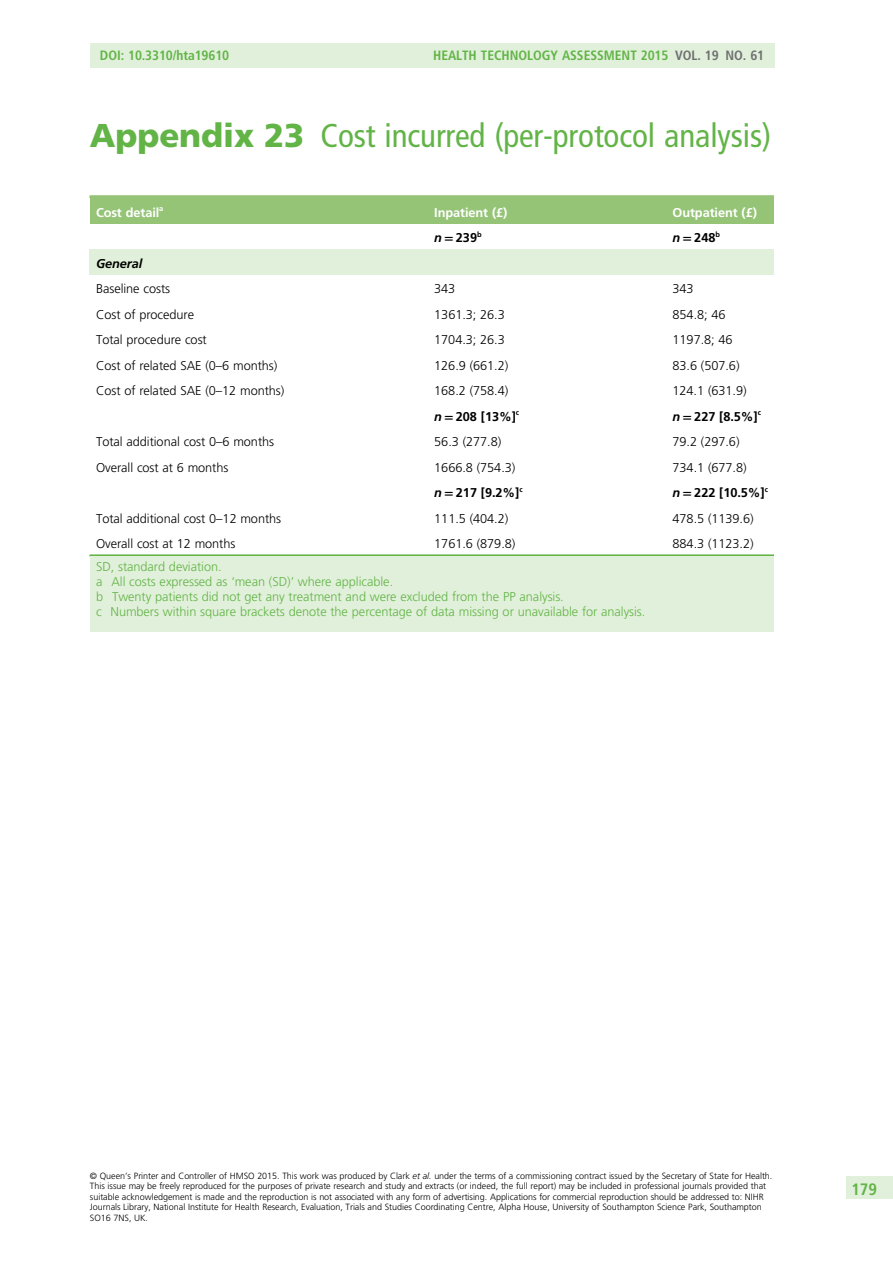
<style>
.page{position:relative;width:893px;height:1263px;background:#fff}
.page>*{position:absolute;margin:0;border:0;box-sizing:border-box;transform-origin:0 0}
.t1{font:33px "Adv TT247 c 4 ade";color:#62b447}
.t2{font:16.5px "Adv TT24 c 3 cae 3.B";color:#62b447}
.t3{font:13.5px "Adv TT24 c 3 cae 3.B";color:#62b447}
.t4{font:12.75px "Adv T Tebabd 7 da";color:#000}
.t5{font:12.75px/15px "Adv T Tebabd 7 da";color:#62b447}
.t6{font:12.75px "Adv TT6 c 1 def 61.B";color:#000}
.t7{font:12.75px "Adv TT6 c 1 def 61.B";color:#fff}
.t8{font:12.75px "Adv TT1 a 8 a 9 c 4 a.BI";color:#000}
.t9{font:9px/10.5px "Adv T Tebabd 7 da";color:#000}
.s1{color:#6e6f71}
.s2{font-family:"Adv TT20 abcef 8.B"}
.s3{font-family:"Adv TT1 a 8 a 9 c 4 a.BI"}
.s4{font-family:"Adv TT8 b 40 f 9 c 2.B"}
.s5{font-style:inherit}
.s6{font-family:"Adv TT49 bbc 31 f.I"}
</style>
<div class="page">
<div style="left:90px;top:197px;width:344px;height:26px;background:#95c476"></div>
<div style="left:284px;top:197px;width:388px;height:26px;background:#95c476"></div>
<div style="left:523px;top:197px;width:251px;height:26px;background:#95c476"></div>
<div style="left:90px;top:249px;width:684px;height:25px;background:#e1f0da"></div>
<hr style="left:90px;top:196px;width:684px;height:1px;background:#95c476">
<hr style="left:90px;top:555px;width:684px;height:1px;background:#62b447">
<div style="left:90px;top:556px;width:684px;height:31px;background:#e1f0da"></div>
<div style="left:90px;top:586px;width:684px;height:31px;background:#e1f0da"></div>
<div style="left:90px;top:601px;width:684px;height:31px;background:#e1f0da"></div>
<div style="left:90px;top:44px;width:684px;height:24px;background:#e1f0da"></div>
<div style="left:846px;top:1176px;width:47px;height:23px;background:#e1f0da"></div>
<h3 class="t3" style="left:100px;top:51px;width:131px">DOI: 10.3310/hta19610</h3>
<h3 class="t3" style="left:433px;top:51px;width:332px">HEALTH TECHNOLOGY ASSESSMENT 2015 <span class="s1">VOL. 19 NO. 61</span></h3>
<h1 class="t1" style="left:90px;top:122px;width:683px"><span class="s2">Appendix 23</span> Cost incurred (per-protocol analysis)</h1>
<h3 class="t7" style="left:96px;top:207px;width:69px">Cost detail<sup>a</sup></h3>
<h3 class="t7" style="left:434px;top:207px;width:74px">Inpatient (£)</h3>
<h3 class="t7" style="left:672px;top:207px;width:86px">Outpatient (£)</h3>
<h3 class="t6" style="left:434px;top:233px;width:49px"><span class="s3">n</span> <span class="s4">=</span> 239<sup>b</sup></h3>
<h3 class="t6" style="left:672px;top:233px;width:49px"><span class="s3">n</span> <span class="s4">=</span> 248<sup>b</sup></h3>
<h3 class="t8" style="left:96px;top:258px;width:48px">General</h3>
<h3 class="t4" style="left:96px;top:284px;width:76px">Baseline costs</h3>
<h3 class="t4" style="left:434px;top:284px;width:23px">343</h3>
<h3 class="t4" style="left:672px;top:284px;width:23px">343</h3>
<h3 class="t4" style="left:96px;top:309px;width:100px">Cost of procedure</h3>
<h3 class="t4" style="left:434px;top:309px;width:72px">1361.3; 26.3</h3>
<h3 class="t4" style="left:673px;top:309px;width:55px">854.8; 46</h3>
<h3 class="t4" style="left:96px;top:335px;width:112px">Total procedure cost</h3>
<h3 class="t4" style="left:434px;top:335px;width:72px">1704.3; 26.3</h3>
<h3 class="t4" style="left:672px;top:335px;width:62px">1197.8; 46</h3>
<h3 class="t4" style="left:96px;top:360px;width:183px">Cost of related SAE (0<span class="s5">–</span>6 months)</h3>
<h3 class="t4" style="left:434px;top:360px;width:75px">126.9 (661.2)</h3>
<h3 class="t4" style="left:672px;top:360px;width:68px">83.6 (507.6)</h3>
<h3 class="t4" style="left:96px;top:386px;width:190px">Cost of related SAE (0<span class="s5">–</span>12 months)</h3>
<h3 class="t4" style="left:434px;top:386px;width:75px">168.2 (758.4)</h3>
<h3 class="t4" style="left:672px;top:386px;width:75px">124.1 (631.9)</h3>
<h3 class="t6" style="left:434px;top:411px;width:86px"><span class="s3">n</span> <span class="s4">=</span> 208 [13%]<sup>c</sup></h3>
<h3 class="t6" style="left:672px;top:411px;width:90px"><span class="s3">n</span> <span class="s4">=</span> 227 [8.5%]<sup>c</sup></h3>
<h3 class="t4" style="left:96px;top:437px;width:180px">Total additional cost 0<span class="s5">–</span>6 months</h3>
<h3 class="t4" style="left:434px;top:437px;width:68px">56.3 (277.8)</h3>
<h3 class="t4" style="left:673px;top:437px;width:68px">79.2 (297.6)</h3>
<h3 class="t4" style="left:96px;top:462px;width:134px">Overall cost at 6 months</h3>
<h3 class="t4" style="left:434px;top:462px;width:83px">1666.8 (754.3)</h3>
<h3 class="t4" style="left:673px;top:462px;width:75px">734.1 (677.8)</h3>
<h3 class="t6" style="left:434px;top:488px;width:90px"><span class="s3">n</span> <span class="s4">=</span> 217 [9.2%]<sup>c</sup></h3>
<h3 class="t6" style="left:672px;top:488px;width:97px"><span class="s3">n</span> <span class="s4">=</span> 222 [10.5%]<sup>c</sup></h3>
<h3 class="t4" style="left:96px;top:513px;width:187px">Total additional cost 0<span class="s5">–</span>12 months</h3>
<h3 class="t4" style="left:434px;top:513px;width:75px">111.5 (404.2)</h3>
<h3 class="t4" style="left:673px;top:513px;width:82px">478.5 (1139.6)</h3>
<h3 class="t4" style="left:96px;top:539px;width:141px">Overall cost at 12 months</h3>
<h3 class="t4" style="left:434px;top:539px;width:83px">1761.6 (879.8)</h3>
<h3 class="t4" style="left:673px;top:539px;width:82px">884.3 (1123.2)</h3>
<p class="t5" style="left:96px;top:560px;width:551px">SD, standard deviation.<br>a All costs expressed as <span class="s5">‘</span>mean (SD)<span class="s5">’</span> where applicable.<br>b Twenty patients did not get any treatment and were excluded from the PP analysis.<br>c Numbers within square brackets denote the percentage of data missing or unavailable for analysis.</p>
<p class="t9" style="left:90px;top:1171px;width:684px">© Queen<span class="s5">’</span>s Printer and Controller of HMSO 2015. This work was produced by Clark <span class="s6">et al.</span> under the terms of a commissioning contract issued by the Secretary of State for Health.<br>This issue may be freely reproduced for the purposes of private research and study and extracts (or indeed, the full report) may be included in professional journals provided that suitable acknowledgement is made and the reproduction is not associated with any form of advertising. Applications for commercial reproduction should be addressed to: NIHR Journals Library, National Institute for Health Research, Evaluation, Trials and Studies Coordinating Centre, Alpha House, University of Southampton Science Park, Southampton SO16 7NS, UK.</p>
<h2 class="t2" style="left:851px;top:1183px;width:27px">179</h2>
</div>
